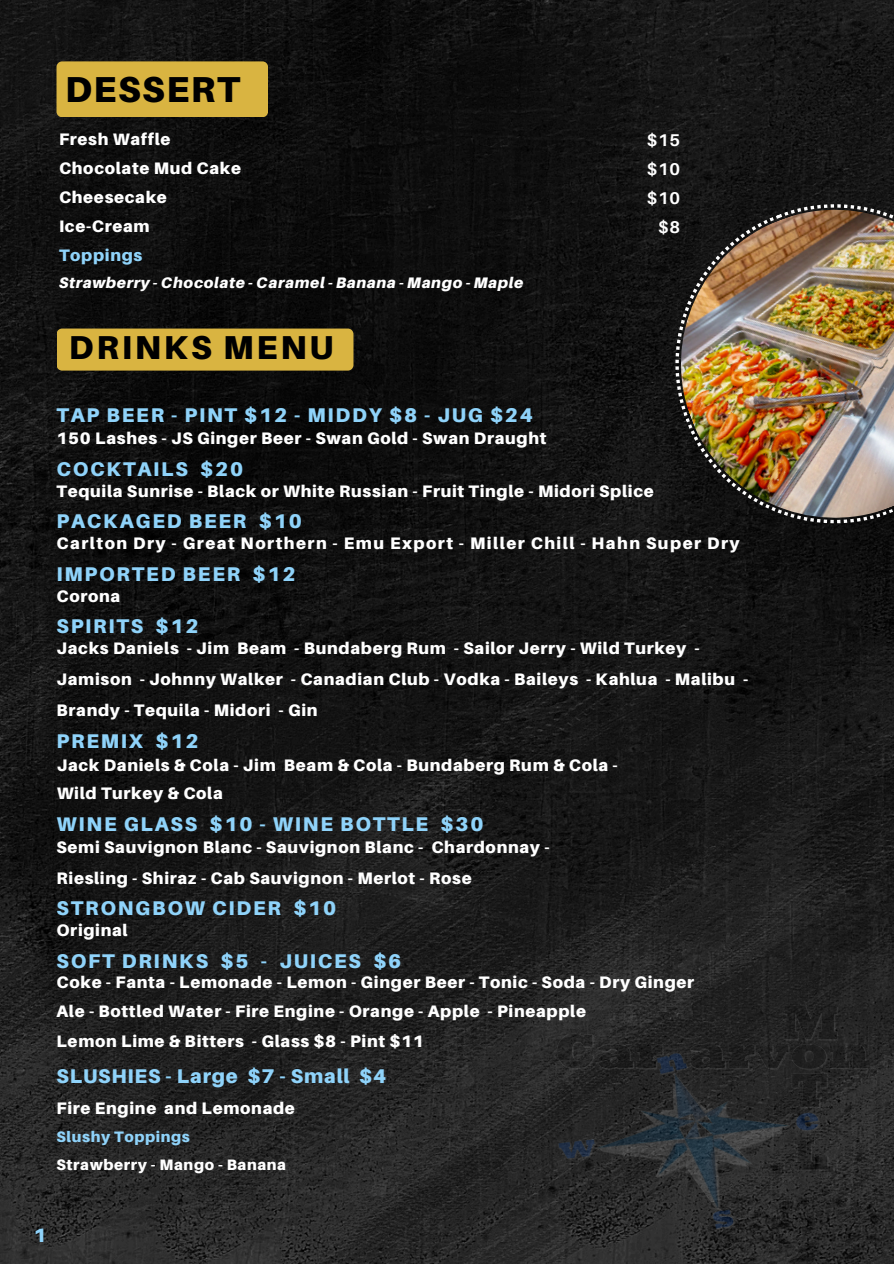
<style>
.page{position:relative;width:894px;height:1264px;background:#fff}
.page>*{position:absolute;margin:0;border:0;box-sizing:border-box;transform-origin:0 0}
.t1{font:900 36px "Aileron";letter-spacing:.04em;color:#000}
.t2{font:900 33.15px "Aileron";letter-spacing:.08em;color:#000}
.t3{font:900 19.8px "Aileron";letter-spacing:.09em;color:#8fd3fa}
.t4{font:900 19.8px "Aileron";letter-spacing:.04em;color:#8fd3fa}
.t5{font:900 19.5px "Aileron";color:#8fd3fa}
.t6{font:700 17.1px/29px "Aileron";color:#fff;text-align:right}
.t7{font:900 16.65px/30.9px "Aileron";letter-spacing:.04em;color:#fff}
.t8{font:900 16.65px "Aileron";letter-spacing:.09em;color:#fff}
.t9{font:900 16.65px "Aileron";letter-spacing:.04em;color:#8fd3fa}
.t10{font:italic 900 15.3px "Aileron";letter-spacing:.04em;color:#fff}
.t11{font:900 15.15px/27.5px "Aileron";letter-spacing:.04em;color:#fff}
.s1{color:#8fd3fa}
</style>
<div class="page">
<img style="left:0;top:0;width:893px;height:1263px">
<svg style="left:654px;top:183px;width:239px;height:361px;background:#131313"></svg>
<img style="left:660px;top:190px;width:233px;height:348px">
<div style="left:56px;top:61px;width:212px;height:56px;background:#d9b441;border-radius:6px"></div>
<div style="left:56px;top:328px;width:297px;height:42px;background:#d9b441"></div>
<img style="left:557px;top:1006px;width:310px;height:222px">
<h1 class="t1" style="left:65px;top:67px;width:176px">DESSERT</h1>
<p class="t7" style="left:59px;top:123px;width:113px">Fresh Waffle</p>
<p class="t7" style="left:59px;top:152px;width:183px">Chocolate Mud Cake</p>
<p class="t7" style="left:59px;top:181px;width:109px">Cheesecake</p>
<p class="t7" style="left:59px;top:210px;width:92px">Ice-Cream</p>
<p class="t9" style="left:59px;top:245px;width:85px">Toppings</p>
<p class="t10" style="left:59px;top:273px;width:466px">Strawberry - Chocolate - Caramel - Banana - Mango - Maple</p>
<h1 class="t2" style="left:69px;top:327px;width:266px">DRINKS MENU</h1>
<h2 class="t3" style="left:56px;top:403px;width:478px">TAP BEER - PINT $12 - MIDDY $8 - JUG $24</h2>
<h3 class="t7" style="left:56px;top:422px;width:491px">150 Lashes - JS Ginger Beer - Swan Gold - Swan Draught</h3>
<h3 class="t6" style="left:646px;top:125px;width:35px">$15 $10 $10 $8</h3>
<h2 class="t3" style="left:56px;top:456px;width:188px">COCKTAILS $20</h2>
<h3 class="t7" style="left:56px;top:475px;width:598px">Tequila Sunrise - Black or White Russian - Fruit Tingle - Midori Splice</h3>
<h2 class="t3" style="left:56px;top:509px;width:247px">PACKAGED BEER $10</h2>
<h3 class="t8" style="left:56px;top:532px;width:684px">Carlton Dry - Great Northern - Emu Export - Miller Chill - Hahn Super Dry</h3>
<h2 class="t3" style="left:56px;top:561px;width:240px">IMPORTED BEER $12</h2>
<h3 class="t7" style="left:56px;top:580px;width:65px">Corona</h3>
<h2 class="t7" style="left:56px;top:632px;width:693px">Jacks Daniels - Jim Beam - Bundaberg Rum - Sailor Jerry - Wild Turkey -<br>Jamison - Johnny Walker - Canadian Club - Vodka - Baileys - Kahlua - Malibu -<br>Brandy - Tequila - Midori - Gin</h2>
<h3 class="t3" style="left:56px;top:614px;width:144px">SPIRITS $12</h3>
<h2 class="t3" style="left:56px;top:728px;width:143px">PREMIX $12</h2>
<h3 class="t7" style="left:57px;top:751px;width:562px;line-height:27.5px">Jack Daniels &amp; Cola - Jim Beam &amp; Cola - Bundaberg Rum &amp; Cola -<br>Wild Turkey &amp; Cola</h3>
<h2 class="t3" style="left:56px;top:811px;width:428px">WINE GLASS $10 - WINE BOTTLE $30</h2>
<h3 class="t7" style="left:56px;top:831px;width:494px">Semi Sauvignon Blanc - Sauvignon Blanc - Chardonnay -<br>Riesling - Shiraz - Cab Sauvignon - Merlot - Rose</h3>
<h2 class="t3" style="left:56px;top:896px;width:281px">STRONGBOW CIDER $10</h2>
<h3 class="t7" style="left:56px;top:914px;width:73px">Original</h3>
<h2 class="t3" style="left:56px;top:948px;width:346px">SOFT DRINKS $5 - JUICES $6</h2>
<h3 class="t7" style="left:56px;top:966px;width:639px;line-height:29.8px">Coke - Fanta - Lemonade - Lemon - Ginger Beer - Tonic - Soda - Dry Ginger<br>Ale - Bottled Water - Fire Engine - Orange - Apple - Pineapple<br>Lemon Lime &amp; Bitters - Glass $8 - Pint $11</h3>
<h3 class="t4" style="left:56px;top:1063px;width:331px">SLUSHIES - Large $7 - Small $4</h3>
<h3 class="t7" style="left:56px;top:1092px;width:240px">Fire Engine and Lemonade</h3>
<h3 class="t11" style="left:56px;top:1122px;width:231px"><span class="s1">Slushy Toppings<br></span>Strawberry - Mango - Banana</h3>
<p class="t5" style="left:33px;top:1222px;width:14px">1</p>
</div>
